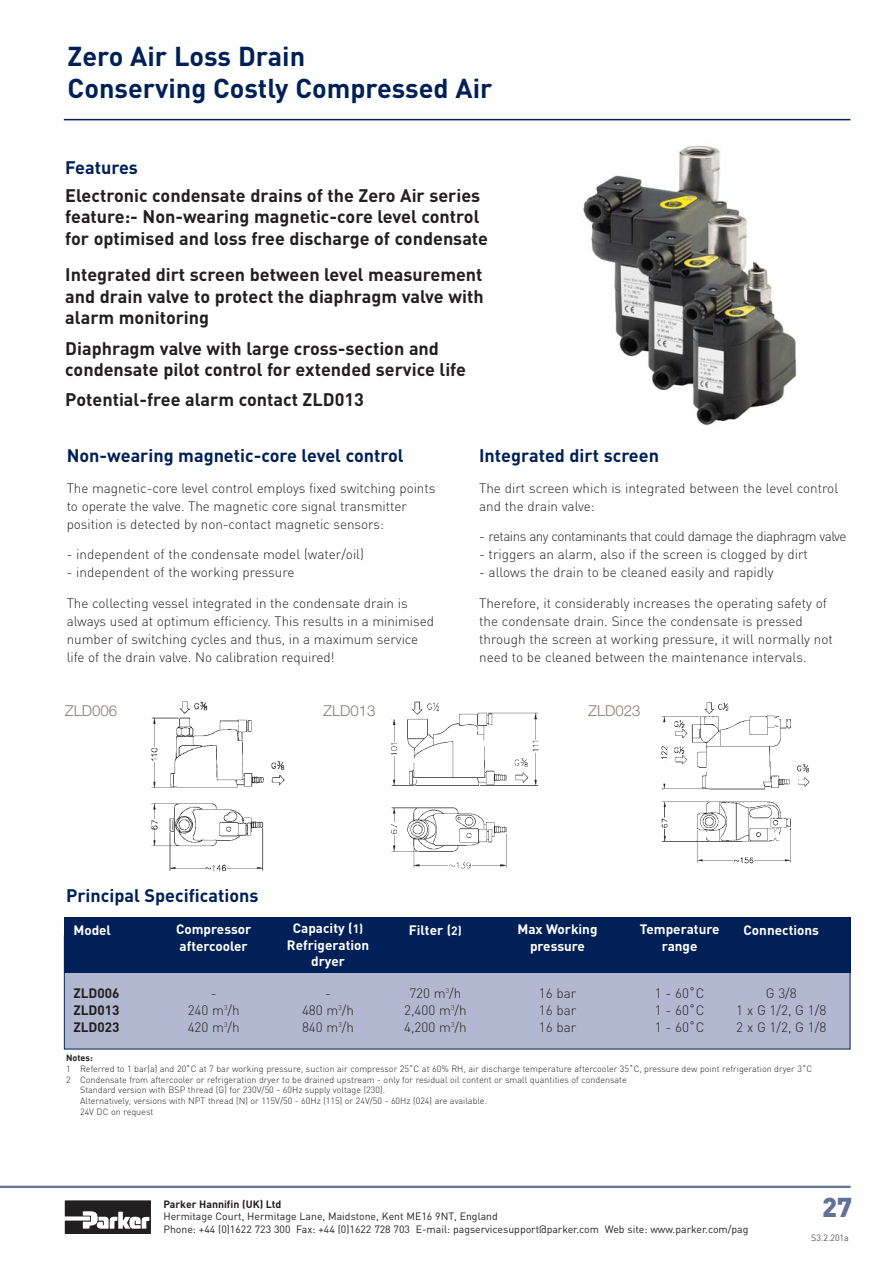
<style>
.page{position:relative;width:893px;height:1263px;background:#fff}
.page>*{position:absolute;margin:0;border:0;box-sizing:border-box;transform-origin:0 0}
.t1{font:700 27px/32.4px "DIN";color:#002057}
.t2{font:900 27px "DIN";color:#63709a}
.t3{font:700 18px/21.6px "DIN";color:#231f20}
.t4{font:700 18px "DIN";color:#002057}
.t5{font:300 15px "Helvetica Neue";color:#887d6e}
.t6{font:300 13.5px/18px "DIN";letter-spacing:-.005em;color:#231f20}
.t7{font:700 13.5px "DIN";color:#fff}
.t8{font:300 13.5px "DIN";letter-spacing:-.035em;color:#231f20}
.t9{font:700 13.5px "DIN";color:#231f20}
.t10{font:10.5px/12.6px "DIN";color:#231f20}
.t11{font:700 10.5px "DIN";color:#231f20}
.t12{font:300 9px "DIN";color:#231f20}
.t13{font:700 9px "DIN";color:#231f20}
.s1{font-size:12px}
</style>
<div class="page">
<hr style="left:0;top:1186px;width:851px;height:2px;background:#63709a">
<svg style="left:65px;top:1200px;width:86px;height:34px"></svg>
<img style="left:583px;top:145px;width:214px;height:281px">
<div style="left:65px;top:936px;width:785px;height:113px;background:#b2b8d0"></div>
<div style="left:64px;top:917px;width:786px;height:55px;background:#002057"></div>
<hr style="left:64px;top:119px;width:786px;height:1px;background:#002057">
<img style="left:150px;top:701px;width:135px;height:171px">
<img style="left:391px;top:701px;width:148px;height:168px">
<img style="left:661px;top:702px;width:149px;height:162px">
<h1 class="t1" style="left:68px;top:43px;width:426px">Zero Air Loss Drain<br>Conserving Costly Compressed Air</h1>
<h2 class="t4" style="left:65px;top:161px;width:74px">Features</h2>
<h2 class="t3" style="left:65px;top:186px;width:424px">Electronic condensate drains of the Zero Air series feature:- Non-wearing magnetic-core level control for optimised and loss free discharge of condensate</h2>
<h2 class="t3" style="left:65px;top:266px;width:420px;text-align:justify">Integrated dirt screen between level measurement and drain valve to protect the diaphragm valve with alarm monitoring</h2>
<h2 class="t3" style="left:65px;top:339px;width:402px">Diaphragm valve with large cross-section and condensate pilot control for extended service life</h2>
<h2 class="t3" style="left:65px;top:391px;width:300px">Potential-free alarm contact ZLD013</h2>
<h2 class="t4" style="left:67px;top:449px;width:338px">Non-wearing magnetic-core level control</h2>
<p class="t6" style="left:67px;top:480px;width:370px">The magnetic-core level control employs fixed switching points to operate the valve. The magnetic core signal transmitter position is detected by non-contact magnetic sensors:</p>
<p class="t6" style="left:67px;top:547px;width:299px">- independent of the condensate model (water/oil)</p>
<p class="t6" style="left:67px;top:565px;width:229px">- independent of the working pressure</p>
<p class="t6" style="left:67px;top:596px;width:369px">The collecting vessel integrated in the condensate drain is always used at optimum efficiency. This results in a minimised number of switching cycles and thus, in a maximum service life of the drain valve. No calibration required!</p>
<h2 class="t4" style="left:479px;top:449px;width:181px">Integrated dirt screen</h2>
<p class="t6" style="left:479px;top:480px;width:361px">The dirt screen which is integrated between the level control and the drain valve:</p>
<p class="t8" style="left:479px;top:532px;width:369px">- retains any contaminants that could damage the diaphragm valve</p>
<p class="t6" style="left:479px;top:547px;width:330px">- triggers an alarm, also if the screen is clogged by dirt</p>
<p class="t6" style="left:479px;top:565px;width:296px">- allows the drain to be cleaned easily and rapidly</p>
<p class="t6" style="left:479px;top:596px;width:355px">Therefore, it considerably increases the operating safety of the condensate drain. Since the condensate is pressed through the screen at working pressure, it will normally not need to be cleaned between the maintenance intervals.</p>
<p class="t5" style="left:65px;top:705px;width:53px">ZLD006</p>
<p class="t5" style="left:323px;top:705px;width:53px">ZLD013</p>
<p class="t5" style="left:588px;top:705px;width:53px">ZLD023</p>
<h2 class="t4" style="left:66px;top:889px;width:194px">Principal Specifications</h2>
<p class="t7" style="left:73px;top:925px;width:39px">Model</p>
<p class="t7" style="left:176px;top:925px;width:77px">Compressor</p>
<p class="t7" style="left:293px;top:923px;width:72px">Capacity (<span class="s1">1)</span></p>
<p class="t7" style="left:517px;top:925px;width:82px">Max Working</p>
<p class="t7" style="left:640px;top:925px;width:81px">Temperature</p>
<p class="t7" style="left:180px;top:941px;width:70px">aftercooler</p>
<p class="t7" style="left:287px;top:940px;width:84px">Refrigeration</p>
<p class="t7" style="left:409px;top:925px;width:54px">Filter (<span class="s1">2)</span></p>
<p class="t7" style="left:530px;top:941px;width:56px">pressure</p>
<p class="t7" style="left:662px;top:941px;width:37px">range</p>
<p class="t7" style="left:311px;top:956px;width:35px">dryer</p>
<p class="t7" style="left:744px;top:925px;width:77px">Connections</p>
<p class="t9" style="left:73px;top:989px;width:48px">ZLD006</p>
<p class="t6" style="left:211px;top:986px;width:7px">-</p>
<p class="t6" style="left:325px;top:986px;width:7px">-</p>
<p class="t6" style="left:409px;top:986px;width:54px">720 m<sup>3</sup>/h</p>
<p class="t6" style="left:539px;top:986px;width:39px">16 bar</p>
<p class="t6" style="left:655px;top:986px;width:51px">1 - 60˚C</p>
<p class="t6" style="left:766px;top:986px;width:33px">G 3/8</p>
<p class="t9" style="left:73px;top:1005px;width:48px">ZLD013</p>
<p class="t6" style="left:188px;top:1003px;width:54px">240 m<sup>3</sup>/h</p>
<p class="t6" style="left:302px;top:1003px;width:54px">480 m<sup>3</sup>/h</p>
<p class="t6" style="left:404px;top:1003px;width:64px">2,400 m<sup>3</sup>/h</p>
<p class="t6" style="left:539px;top:1003px;width:39px">16 bar</p>
<p class="t6" style="left:655px;top:1003px;width:51px">1 - 60˚C</p>
<p class="t6" style="left:736px;top:1003px;width:92px">1 x G 1/2, G 1/8</p>
<p class="t9" style="left:73px;top:1022px;width:48px">ZLD023</p>
<p class="t6" style="left:188px;top:1019px;width:54px">420 m<sup>3</sup>/h</p>
<p class="t6" style="left:302px;top:1019px;width:54px">840 m<sup>3</sup>/h</p>
<p class="t6" style="left:404px;top:1019px;width:64px">4,200 m<sup>3</sup>/h</p>
<p class="t6" style="left:539px;top:1019px;width:39px">16 bar</p>
<p class="t6" style="left:655px;top:1019px;width:51px">1 - 60˚C</p>
<p class="t6" style="left:736px;top:1019px;width:92px">2 x G 1/2, G 1/8</p>
<p class="t13" style="left:66px;top:1055px;width:28px">Notes:</p>
<p class="t12" style="left:66px;top:1065px;width:748px">1 Referred to 1 bar(a) and 20˚C at 7 bar working pressure, suction air compressor 25˚C at 60% RH, air discharge temperature aftercooler 35˚C, pressure dew point refrigeration dryer 3˚C</p>
<p class="t12" style="left:66px;top:1076px;width:562px">2 Condensate from aftercooler or refrigeration dryer to be drained upstream - only for residual oil content or small quantities of condensate</p>
<p class="t12" style="left:80px;top:1087px;width:306px">Standard version with BSP thread (G) for 230V/50 - 60Hz supply voltage (230).</p>
<p class="t12" style="left:80px;top:1098px;width:408px">Alternatively, versions with NPT thread (N) or 115V/50 - 60Hz (115) or 24V/50 - 60Hz (024) are available.</p>
<p class="t12" style="left:80px;top:1109px;width:75px">24V DC on request</p>
<p class="t11" style="left:163px;top:1200px;width:120px">Parker Hannifin (UK) Ltd</p>
<p class="t10" style="left:163px;top:1211px;width:587px">Hermitage Court, Hermitage Lane, Maidstone, Kent ME16 9NT, England<br>Phone: +44 (0)1622 723 300 Fax: +44 (0)1622 728 703 E-mail: pagservicesupport@parker.com Web site: www.parker.com/pag</p>
<h1 class="t2" style="left:822px;top:1198px;width:32px">27</h1>
<p class="t12" style="left:811px;top:1234px;width:39px">S3.2.201a</p>
</div>
